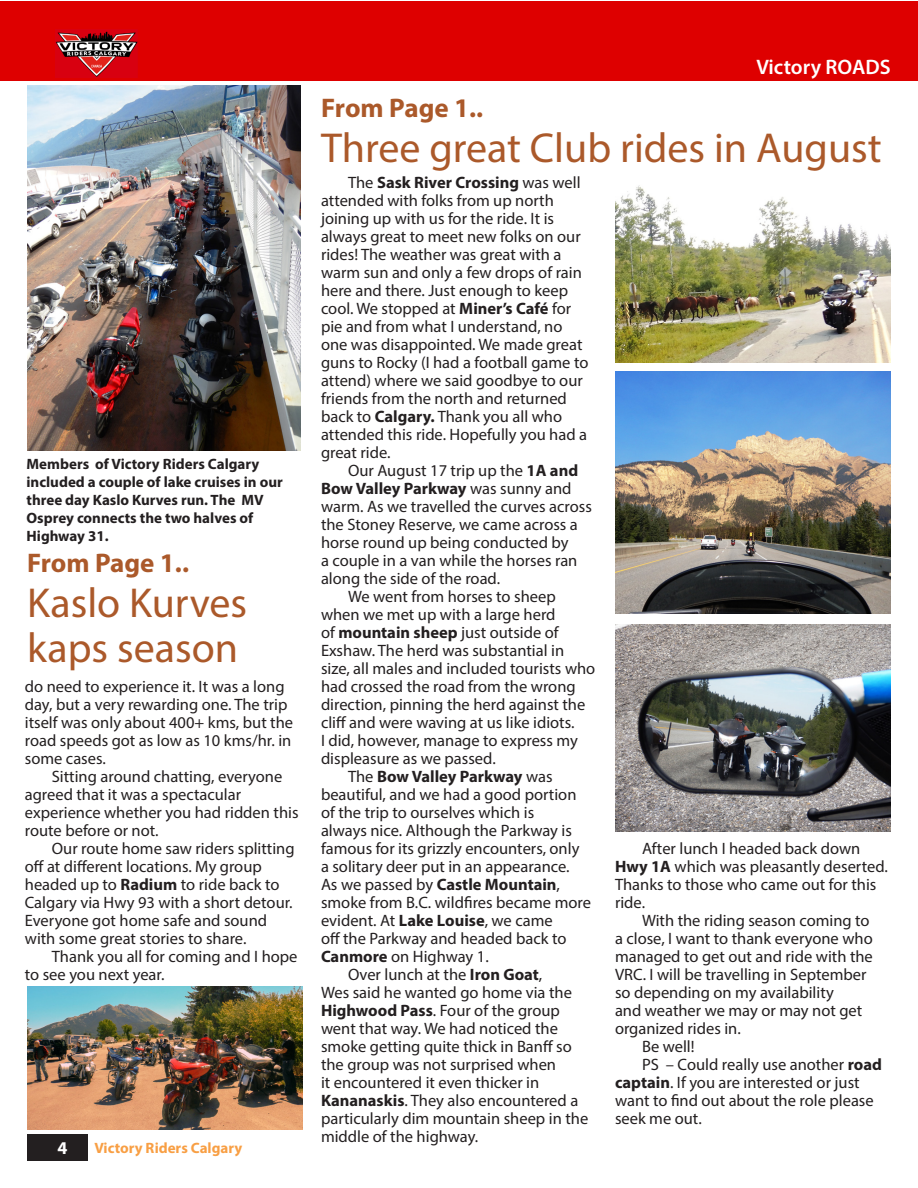
<style>
.page{position:relative;width:918px;height:1188px;background:#fff}
.page>*{position:absolute;margin:0;border:0;box-sizing:border-box;transform-origin:0 0}
.Head_2{font:42px/45px "Myriad Pro";color:#ab592a}
.Head_2-2{font:700 27px "Myriad Pro";letter-spacing:-.005em;color:#ab592a}
.Subheading{font:600 21px "Myriad Pro";color:#fff}
.t1{font:700 18px "Myriad Pro";color:#fff}
.t2{font:16.5px/18px "Myriad Pro";color:#231f20}
.Body{font:700 15px/18px "Myriad Pro";color:#231f20}
.t3{font:700 15px "Myriad Pro";color:#f89f44}
.s1{font-weight:700}
</style>
<div class="page">
<div style="left:0;top:2px;width:918px;height:79px;background:#de0000"></div>
<img style="left:56px;top:30px;width:82px;height:48px">
<div style="left:27px;top:1134px;width:60px;height:27px;background:#231f20"></div>
<img style="left:27px;top:86px;width:274px;height:364px">
<img style="left:27px;top:986px;width:276px;height:144px">
<img style="left:615px;top:185px;width:276px;height:178px">
<img style="left:615px;top:371px;width:276px;height:243px">
<img style="left:615px;top:624px;width:276px;height:207px">
<p class="Body" style="left:27px;top:455px;width:258px">Members of Victory Riders Calgary included a couple of lake cruises in our three day Kaslo Kurves run. The MV<br>Osprey connects the two halves of<br>Highway 31.</p>
<p class="Head_2-2" style="left:27px;top:546px;width:163px">From Page 1..</p>
<p class="Head_2" style="left:27px;top:580px;width:222px">Kaslo Kurves kaps season</p>
<p class="t2" style="left:25px;top:677px;width:270px">do need to experience it. It was a long day, but a very rewarding one. The trip itself was only about 400+ kms, but the road speeds got as low as 10 kms/hr. in some cases.</p>
<p class="t2" style="left:25px;top:767px;width:275px;text-indent:27px">Sitting around chatting, everyone agreed that it was a spectacular experience whether you had ridden this route before or not.</p>
<p class="t2" style="left:25px;top:839px;width:271px;text-indent:27px">Our route home saw riders splitting off at different locations. My group headed up to <span class="s1">Radium</span> to ride back to Calgary via Hwy 93 with a short detour.<br>Everyone got home safe and sound with some great stories to share.</p>
<p class="t2" style="left:25px;top:947px;width:274px;text-indent:27px">Thank you all for coming and I hope to see you next year.</p>
<p class="t1" style="left:57px;top:1136px;width:11px">4</p>
<p class="t3" style="left:94px;top:1138px;width:149px">Victory Riders Calgary</p>
<p class="Subheading" style="left:756px;top:53px;width:136px">Victory ROADS</p>
<p class="Head_2-2" style="left:321px;top:90px;width:163px">From Page 1..</p>
<p class="Head_2" style="left:321px;top:125px;width:562px">Three great Club rides in August</p>
<p class="t2" style="left:321px;top:174px;width:269px;text-indent:27px">The <span class="s1">Sask River Crossing</span> was well attended with folks from up north joining up with us for the ride. It is always great to meet new folks on our rides! The weather was great with a warm sun and only a few drops of rain here and there. Just enough to keep cool. We stopped at <span class="s1">Miner’s Café</span> for pie and from what I understand, no one was disappointed. We made great guns to Rocky (I had a football game to attend) where we said goodbye to our friends from the north and returned back to <span class="s1">Calgary.</span> Thank you all who attended this ride. Hopefully you had a great ride.</p>
<p class="t2" style="left:321px;top:462px;width:272px;text-indent:27px">Our August 17 trip up the <span class="s1">1A and<br>Bow Valley Parkway</span> was sunny and warm. As we travelled the curves across the Stoney Reserve, we came across a horse round up being conducted by<br>a couple in a van while the horses ran along the side of the road.</p>
<p class="t2" style="left:321px;top:588px;width:276px;text-indent:27px">We went from horses to sheep when we met up with a large herd<br>of <span class="s1">mountain sheep</span> just outside of Exshaw. The herd was substantial in size, all males and included tourists who had crossed the road from the wrong direction, pinning the herd against the cliff and were waving at us like idiots.<br>I did, however, manage to express my displeasure as we passed.</p>
<p class="t2" style="left:321px;top:768px;width:272px;text-indent:27px">The <span class="s1">Bow Valley Parkway</span> was beautiful, and we had a good portion of the trip to ourselves which is<br>always nice. Although the Parkway is famous for its grizzly encounters, only a solitary deer put in an appearance.<br>As we passed by <span class="s1">Castle Mountain</span>, smoke from B.C. wildfires became more evident. At <span class="s1">Lake Louise</span>, we came<br>off the Parkway and headed back to<br><span class="s1">Canmore</span> on Highway 1.</p>
<p class="t2" style="left:321px;top:966px;width:269px;text-indent:27px">Over lunch at the <span class="s1">Iron Goat</span>,<br>Wes said he wanted go home via the<br><span class="s1">Highwood Pass</span>. Four of the group went that way. We had noticed the smoke getting quite thick in Banff so the group was not surprised when<br>it encountered it even thicker in<br><span class="s1">Kananaskis</span>. They also encountered a particularly dim mountain sheep in the middle of the highway.</p>
<p class="t2" style="left:615px;top:839px;width:274px;text-indent:27px">After lunch I headed back down<br><span class="s1">Hwy 1A</span> which was pleasantly deserted.<br>Thanks to those who came out for this ride.</p>
<p class="t2" style="left:615px;top:911px;width:259px;text-indent:27px">With the riding season coming to a close, I want to thank everyone who managed to get out and ride with the<br>VRC. I will be travelling in September so depending on my availability<br>and weather we may or may not get organized rides in.</p>
<p class="t2" style="left:642px;top:1037px;width:54px">Be well!</p>
<p class="t2" style="left:615px;top:1055px;width:268px;text-indent:27px">PS – Could really use another <span class="s1">road captain</span>. If you are interested or just want to find out about the role please seek me out.</p>
</div>
